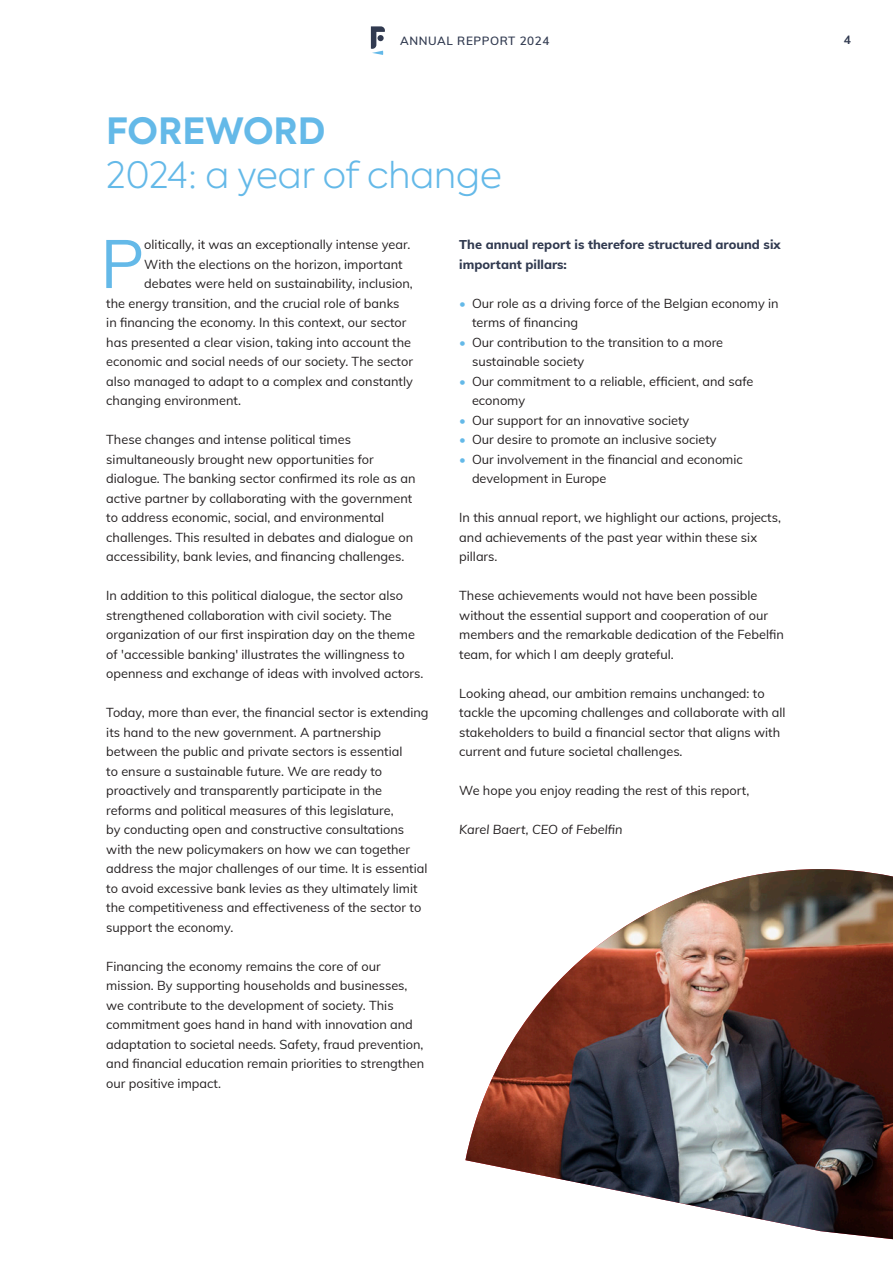
<style>
.page{position:relative;width:893px;height:1263px;background:#fff}
.page>*{position:absolute;margin:0;border:0;box-sizing:border-box;transform-origin:0 0}
.Body{font:67.5px "Muli";color:#64b9e8}
.t1{font:300 36px/43.5px "Axiforma";color:#64b9e8}
.Body-2{font:12.75px/19.5px "Muli";color:#231f20}
.Body-3{font:800 12.75px/19.5px "Muli";color:#313a50}
.Body-4{font:italic 12.75px "Muli";color:#231f20}
.t2{font:700 12px "Muli";color:#313a50}
.t3{font:600 11.7px "Muli";letter-spacing:.05em;color:#313a50}
.s1{font-weight:700}
.s2{color:#64b9e8}
</style>
<div class="page">
<img style="left:465px;top:869px;width:428px;height:370px">
<svg style="left:371px;top:26px;width:14px;height:29px"></svg>
<p class="t3" style="left:400px;top:32px;width:151px">ANNUAL REPPORT 2024</p>
<p class="t2" style="left:844px;top:31px;width:9px">4</p>
<p class="t1" style="left:106px;top:109px;width:397px"><span class="s1">FOREWORD<br></span>2024: a year of change</p>
<p class="Body" style="left:100px;top:215px;width:45px">P</p>
<p class="Body-2" style="left:144px;top:234px;width:268px">olitically, it was an exceptionally intense year.</p>
<p class="Body-2" style="left:144px;top:254px;width:260px">With the elections on the horizon, important</p>
<p class="Body-2" style="left:144px;top:273px;width:270px">debates were held on sustainability, inclusion,</p>
<p class="Body-2" style="left:106px;top:293px;width:295px">the energy transition, and the crucial role of banks</p>
<p class="Body-2" style="left:106px;top:312px;width:302px">in financing the economy. In this context, our sector</p>
<p class="Body-2" style="left:106px;top:332px;width:306px">has presented a clear vision, taking into account the</p>
<p class="Body-2" style="left:106px;top:351px;width:308px">economic and social needs of our society. The sector</p>
<p class="Body-2" style="left:106px;top:371px;width:308px">also managed to adapt to a complex and constantly</p>
<p class="Body-2" style="left:106px;top:390px;width:136px">changing environment.</p>
<p class="Body-2" style="left:106px;top:429px;width:311px">These changes and intense political times simultaneously brought new opportunities for dialogue. The banking sector confirmed its role as an active partner by collaborating with the government to address economic, social, and environmental challenges. This resulted in debates and dialogue on accessibility, bank levies, and financing challenges.</p>
<p class="Body-2" style="left:106px;top:585px;width:318px">In addition to this political dialogue, the sector also strengthened collaboration with civil society. The organization of our first inspiration day on the theme of 'accessible banking' illustrates the willingness to openness and exchange of ideas with involved actors.</p>
<p class="Body-2" style="left:106px;top:702px;width:324px">Today, more than ever, the financial sector is extending its hand to the new government. A partnership between the public and private sectors is essential<br>to ensure a sustainable future. We are ready to proactively and transparently participate in the reforms and political measures of this legislature,<br>by conducting open and constructive consultations with the new policymakers on how we can together address the major challenges of our time. It is essential to avoid excessive bank levies as they ultimately limit the competitiveness and effectiveness of the sector to support the economy.</p>
<p class="Body-2" style="left:106px;top:956px;width:319px">Financing the economy remains the core of our mission. By supporting households and businesses, we contribute to the development of society. This commitment goes hand in hand with innovation and adaptation to societal needs. Safety, fraud prevention, and financial education remain priorities to strengthen our positive impact.</p>
<p class="Body-3" style="left:459px;top:234px;width:323px">The annual report is therefore structured around six important pillars:</p>
<p class="Body-2" style="left:472px;top:293px;width:308px;text-indent:-13px"><span class="s2">•</span> Our role as a driving force of the Belgian economy in terms of financing</p>
<p class="Body-2" style="left:472px;top:332px;width:253px;text-indent:-13px"><span class="s2">•</span> Our contribution to the transition to a more sustainable society</p>
<p class="Body-2" style="left:472px;top:371px;width:283px;text-indent:-13px"><span class="s2">•</span> Our commitment to a reliable, efficient, and safe economy</p>
<p class="Body-2" style="left:459px;top:410px;width:232px"><span class="s2">•</span> Our support for an innovative society</p>
<p class="Body-2" style="left:459px;top:429px;width:259px"><span class="s2">•</span> Our desire to promote an inclusive society</p>
<p class="Body-2" style="left:472px;top:449px;width:272px;text-indent:-13px"><span class="s2">•</span> Our involvement in the financial and economic development in Europe</p>
<p class="Body-2" style="left:459px;top:507px;width:323px">In this annual report, we highlight our actions, projects, and achievements of the past year within these six pillars.</p>
<p class="Body-2" style="left:459px;top:585px;width:326px">These achievements would not have been possible without the essential support and cooperation of our members and the remarkable dedication of the Febelfin team, for which I am deeply grateful.</p>
<p class="Body-2" style="left:459px;top:683px;width:328px">Looking ahead, our ambition remains unchanged: to tackle the upcoming challenges and collaborate with all stakeholders to build a financial sector that aligns with current and future societal challenges.</p>
<p class="Body-2" style="left:459px;top:780px;width:292px">We hope you enjoy reading the rest of this report,</p>
<p class="Body-4" style="left:459px;top:820px;width:165px">Karel Baert, CEO of Febelfin</p>
</div>
